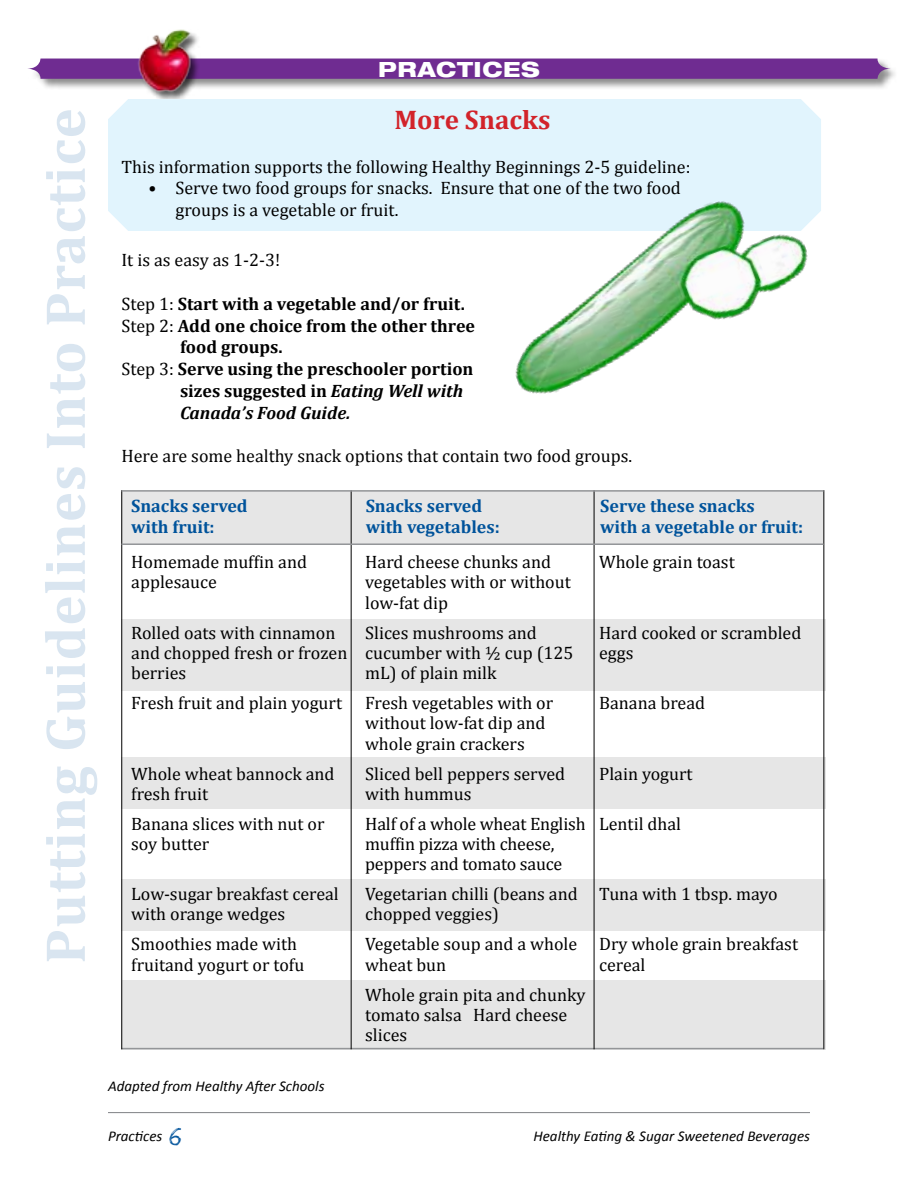
<style>
.page{position:relative;width:918px;height:1188px;background:#fff}
.page>*{position:absolute;margin:0;border:0;box-sizing:border-box;transform-origin:0 0}
.t1{font:700 57px "Cambria";letter-spacing:.015em;color:#d9e5f0}
.head{font:700 27px "Cambria";color:#d2232a}
.t2{font:800 expanded 21px "Helvetica Neue";letter-spacing:.03em;color:#fff}
.body-indent{font:18px/20.2px "Cambria";color:#000}
.body{font:700 18px/21.8px "Cambria";color:#000}
.body-2{font:18px "Cambria";color:#000}
.t3{font:700 18px/21px "Cambria";color:#00539b}
.footnote{font:italic 15px "Calibri";color:#000}
.s1{font-weight:400}
.s2{font-style:italic}
.s3{font-family:"Love Ya Like A Sister";font-style:normal;font-size:19.5px;color:#00539b}
</style>
<div class="page">
<hr style="left:108px;top:1112px;width:702px;height:1px;background:#808285">
<div style="left:26px;top:58px;width:872px;height:32px;background:#000;opacity:.45"></div>
<svg style="left:27px;top:59px;width:864px;height:20px;background:#723193"></svg>
<div style="left:138px;top:29px;width:62px;height:72px;background:#000;opacity:.65"></div>
<img style="left:135px;top:29px;width:61px;height:67px">
<div style="left:108px;top:99px;width:713px;height:132px;background:#e1f4fd"></div>
<div style="left:122px;top:619px;width:704px;height:71px;background:#e6e6e6"></div>
<div style="left:122px;top:758px;width:704px;height:51px;background:#e6e6e6"></div>
<div style="left:122px;top:879px;width:704px;height:52px;background:#e6e6e6"></div>
<div style="left:122px;top:980px;width:704px;height:69px;background:#e6e6e6"></div>
<div style="left:122px;top:490px;width:702px;height:53px;background:#e6e6e6"></div>
<hr style="left:122px;top:1048px;width:702px;height:1px;background:#939598">
<hr style="left:351px;top:490px;width:1px;height:559px;background:#000">
<hr style="left:594px;top:490px;width:1px;height:559px;background:#000">
<hr style="left:823px;top:490px;width:1px;height:559px;background:#000">
<hr style="left:121px;top:490px;width:1px;height:559px;background:#000">
<hr style="left:122px;top:490px;width:702px;height:2px;background:#939598">
<hr style="left:122px;top:543px;width:702px;height:2px;background:#939598">
<img style="left:489px;top:168px;width:332px;height:226px">
<p class="t2" style="left:378px;top:56px;width:163px">PRACTICES</p>
<h1 class="t1" style="left:31px;top:964px;width:857px;rotate:-90deg">Putting Guidelines Into Practice</h1>
<p class="head" style="left:394px;top:103px;width:158px">More Snacks</p>
<p class="body-2" style="left:122px;top:156px;width:570px">This information supports the following Healthy Beginnings 2-5 guideline:</p>
<p class="body-indent" style="left:176px;top:177px;width:507px;line-height:21.8px;text-indent:-27px">• Serve two food groups for snacks. Ensure that one of the two food groups is a vegetable or fruit.</p>
<p class="body-2" style="left:122px;top:250px;width:160px">It is as easy as 1-2-3!</p>
<p class="body" style="left:122px;top:292px;width:345px"><span class="s1">Step 1:</span> Start with a vegetable and/or fruit.</p>
<p class="body" style="left:180px;top:314px;width:297px;text-indent:-58px"><span class="s1">Step 2:</span> Add one choice from the other three food groups.</p>
<p class="body" style="left:180px;top:358px;width:295px;text-indent:-58px"><span class="s1">Step 3:</span> Serve using the preschooler portion sizes suggested in <span class="s2">Eating Well with<br>Canada’s Food Guide.</span></p>
<p class="body-2" style="left:122px;top:445px;width:512px">Here are some healthy snack options that contain two food groups.</p>
<p class="t3" style="left:131px;top:495px;width:118px">Snacks served with fruit:</p>
<p class="t3" style="left:366px;top:495px;width:136px">Snacks served with vegetables:</p>
<p class="t3" style="left:600px;top:495px;width:205px">Serve these snacks<br>with a vegetable or fruit:</p>
<p class="body-indent" style="left:131px;top:552px;width:177px">Homemade muffin and applesauce</p>
<p class="body-indent" style="left:131px;top:622px;width:218px">Rolled oats with cinnamon and chopped fresh or frozen berries</p>
<p class="body-indent" style="left:131px;top:693px;width:212px">Fresh fruit and plain yogurt</p>
<p class="body-indent" style="left:365px;top:552px;width:207px">Hard cheese chunks and vegetables with or without low-fat dip</p>
<p class="body-indent" style="left:365px;top:622px;width:210px">Slices mushrooms and cucumber with ½ cup (125 mL) of plain milk</p>
<p class="body-indent" style="left:365px;top:693px;width:190px">Fresh vegetables with or without low-fat dip and whole grain crackers</p>
<p class="body-indent" style="left:365px;top:763px;width:202px">Sliced bell peppers served with hummus</p>
<p class="body-indent" style="left:365px;top:813px;width:222px">Half of a whole wheat English muffin pizza with cheese, peppers and tomato sauce</p>
<p class="body-indent" style="left:365px;top:884px;width:214px">Vegetarian chilli (beans and chopped veggies)</p>
<p class="body-indent" style="left:365px;top:934px;width:214px">Vegetable soup and a whole wheat bun</p>
<p class="body-indent" style="left:365px;top:984px;width:222px">Whole grain pita and chunky tomato salsa Hard cheese slices</p>
<p class="body-indent" style="left:599px;top:552px;width:137px">Whole grain toast</p>
<p class="body-indent" style="left:599px;top:622px;width:204px">Hard cooked or scrambled eggs</p>
<p class="body-indent" style="left:599px;top:693px;width:108px">Banana bread</p>
<p class="body-indent" style="left:131px;top:763px;width:205px">Whole wheat bannock and fresh fruit</p>
<p class="body-indent" style="left:131px;top:813px;width:195px">Banana slices with nut or soy butter</p>
<p class="body-indent" style="left:131px;top:884px;width:209px">Low-sugar breakfast cereal with orange wedges</p>
<p class="body-indent" style="left:131px;top:934px;width:175px">Smoothies made with fruitand yogurt or tofu</p>
<p class="body-indent" style="left:599px;top:763px;width:95px">Plain yogurt</p>
<p class="body-indent" style="left:599px;top:813px;width:84px">Lentil dhal</p>
<p class="body-indent" style="left:599px;top:884px;width:180px">Tuna with 1 tbsp. mayo</p>
<p class="body-indent" style="left:599px;top:934px;width:200px">Dry whole grain breakfast cereal</p>
<p class="footnote" style="left:108px;top:1077px;width:218px">Adapted from Healthy After Schools</p>
<p class="footnote" style="left:108px;top:1127px;width:75px">Practices <span class="s3">6</span></p>
<p class="footnote" style="left:533px;top:1127px;width:278px">Healthy Eating &amp; Sugar Sweetened Beverages</p>
</div>
